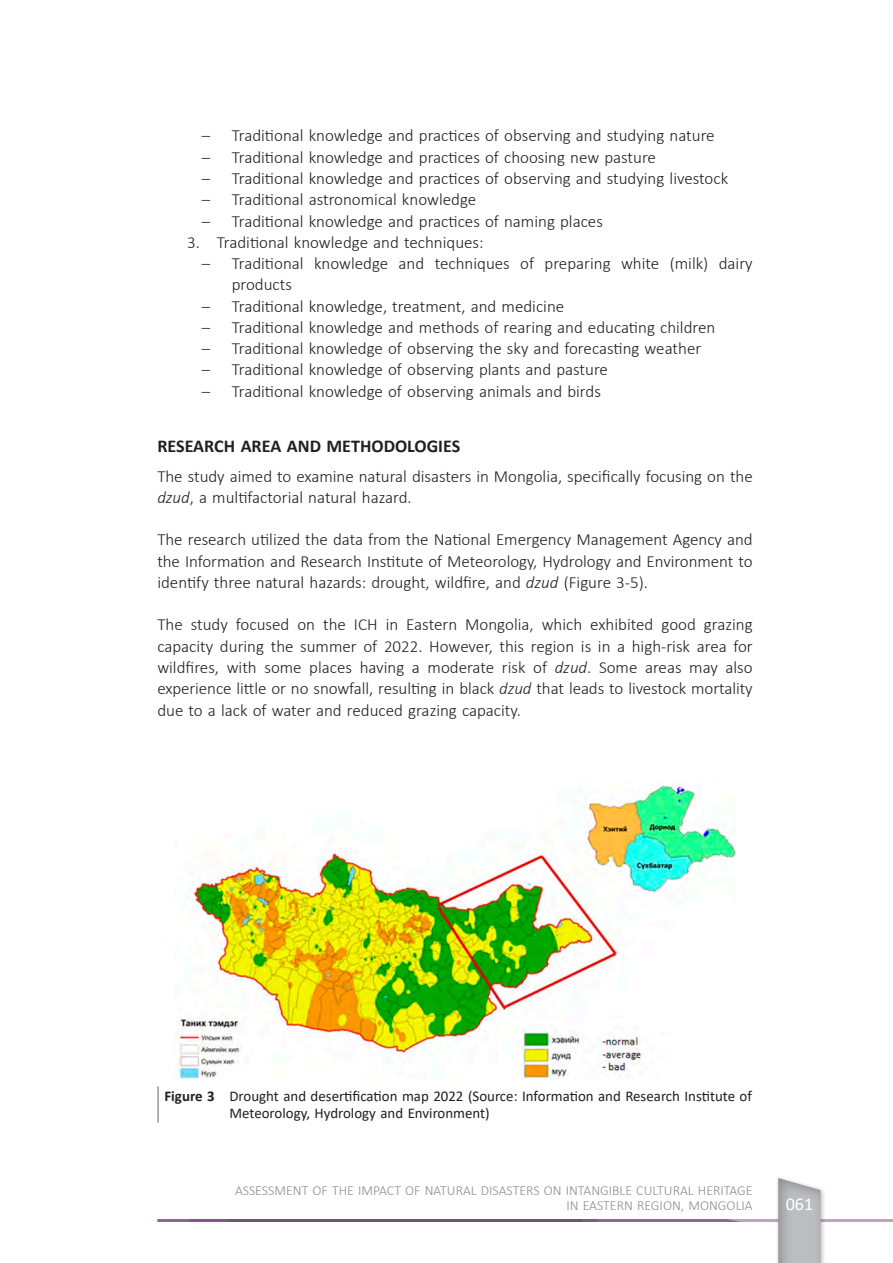
<style>
.page{position:relative;width:893px;height:1263px;background:#fff}
.page>*{position:absolute;margin:0;border:0;box-sizing:border-box;transform-origin:0 0}
.t1{font:700 18px "Calibri";color:#231f20}
.t2{font:18px "Calibri";color:#fff}
.t3{font:300 16.95px/21.3px "Calibri";color:#231f20}
.t4{font:14.85px/17px "Calibri";color:#231f20}
.t5{font:300 13.8px/15.9px "Calibri";color:#8a8c8f;text-align:right}
.s1{font-style:italic}
.s2{font-weight:700}
</style>
<div class="page">
<svg style="left:157px;top:1219px;width:736px;height:3px"></svg>
<div style="left:764px;top:1167px;width:69px;height:96px;background:#231f20;opacity:.3"></div>
<img style="left:176px;top:785px;width:560px;height:293px">
<hr style="left:157px;top:1086px;width:2px;height:37px;background:#939598">
<p class="t3" style="left:202px;top:125px;width:514px">– Traditional knowledge and practices of observing and studying nature</p>
<p class="t3" style="left:202px;top:146px;width:456px">– Traditional knowledge and practices of choosing new pasture</p>
<p class="t3" style="left:202px;top:168px;width:528px">– Traditional knowledge and practices of observing and studying livestock</p>
<p class="t3" style="left:202px;top:189px;width:276px">– Traditional astronomical knowledge</p>
<p class="t3" style="left:202px;top:210px;width:402px">– Traditional knowledge and practices of naming places</p>
<p class="t3" style="left:187px;top:231px;width:298px">3. Traditional knowledge and techniques:</p>
<p class="t3" style="left:232px;top:253px;width:522px;text-indent:-30px">– Traditional knowledge and techniques of preparing white (milk) dairy products</p>
<p class="t3" style="left:202px;top:295px;width:364px">– Traditional knowledge, treatment, and medicine</p>
<p class="t3" style="left:202px;top:316px;width:515px">– Traditional knowledge and methods of rearing and educating children</p>
<p class="t3" style="left:202px;top:338px;width:501px">– Traditional knowledge of observing the sky and forecasting weather</p>
<p class="t3" style="left:202px;top:359px;width:408px">– Traditional knowledge of observing plants and pasture</p>
<p class="t3" style="left:202px;top:380px;width:400px">– Traditional knowledge of observing animals and birds</p>
<p class="t1" style="left:157px;top:433px;width:304px">RESEARCH AREA AND METHODOLOGIES</p>
<p class="t3" style="left:157px;top:465px;width:597px">The study aimed to examine natural disasters in Mongolia, specifically focusing on the <span class="s1">dzud</span>, a multifactorial natural hazard.</p>
<p class="t3" style="left:157px;top:529px;width:597px;text-align:justify">The research utilized the data from the National Emergency Management Agency and the Information and Research Institute of Meteorology, Hydrology and Environment to identify three natural hazards: drought, wildfire, and <span class="s1">dzud</span> (Figure 3-5).</p>
<p class="t3" style="left:157px;top:614px;width:597px;text-align:justify">The study focused on the ICH in Eastern Mongolia, which exhibited good grazing capacity during the summer of 2022. However, this region is in a high-risk area for wildfires, with some places having a moderate risk of <span class="s1">dzud</span>. Some areas may also experience little or no snowfall, resulting in black <span class="s1">dzud</span> that leads to livestock mortality due to a lack of water and reduced grazing capacity.</p>
<p class="t4" style="left:229px;top:1087px;width:524px;text-indent:-65px"><span class="s2">Figure 3</span> Drought and desertification map 2022 (Source: Information and Research Institute of<br>Meteorology, Hydrology and Environment)</p>
<p class="t5" style="left:235px;top:1182px;width:519px">ASSESSMENT OF THE IMPACT OF NATURAL DISASTERS ON INTANGIBLE CULTURAL HERITAGE<br>IN EASTERN REGION, MONGOLIA</p>
<p class="t2" style="left:786px;top:1191px;width:29px">061</p>
</div>
